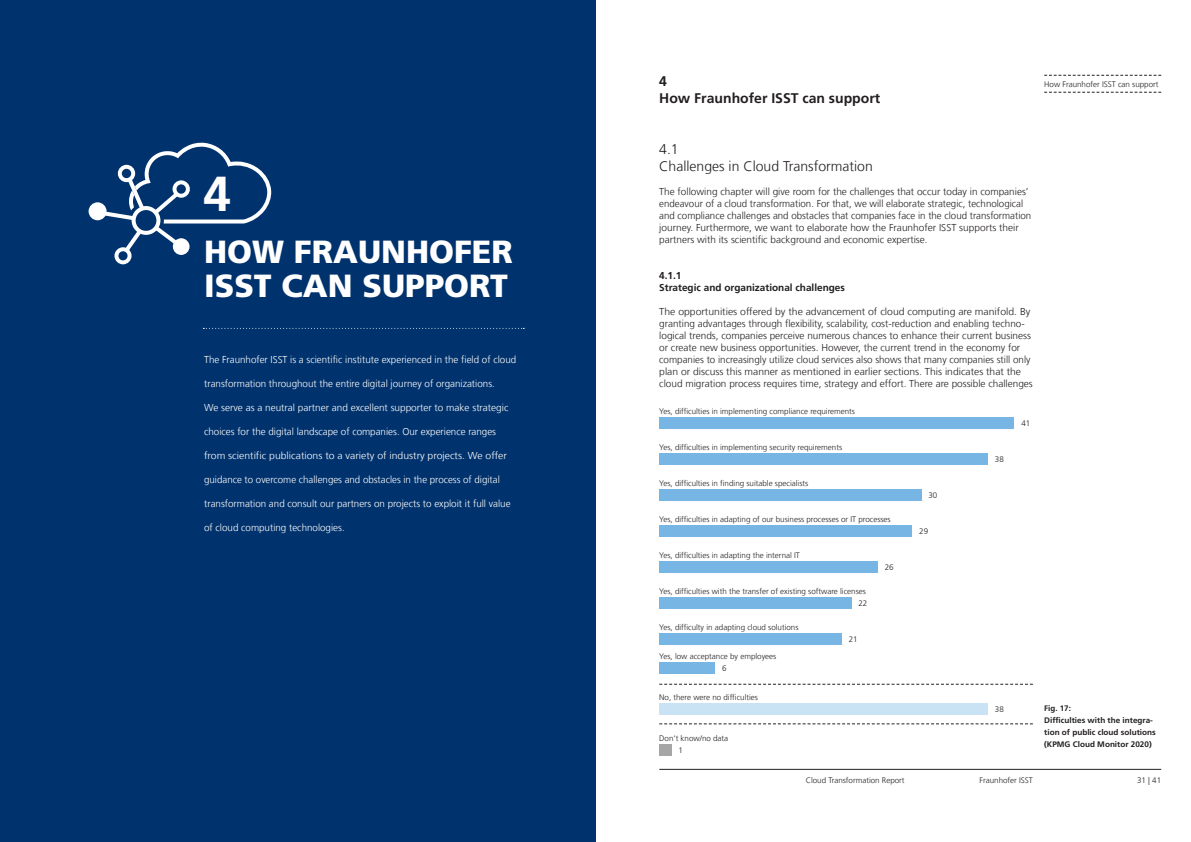
<style>
.page{position:relative;width:1191px;height:842px;background:#fff}
.page>*{position:absolute;margin:0;border:0;box-sizing:border-box;transform-origin:0 0}
.t1{font:700 49.1px "Frutiger LT Com";color:#fff}
.t2{font:900 32px/34px "Frutiger LT Com";color:#fff}
.Überschrift_3{font:300 14px "Frutiger LT Com";color:#231f20}
.Überschrift_2{font:700 14px "Frutiger LT Com";color:#231f20}
.Fließtext{font:300 10px/12px "Frutiger LT Com";color:#231f20}
.Vorspann{font:300 10px "Frutiger LT Com";color:#fff}
.Fließtext-2{font:300 10px/12px "Frutiger LT Com";color:#231f20;scale:1.04 1}
.Vorspann-2{font:300 10px "Frutiger LT Com";color:#fff;scale:1.04 1}
.Überschrift_4{font:700 10px "Frutiger LT Com";color:#231f20}
.t3{font:300 8px "Frutiger LT Com";color:#231f20}
.Fließtext-3{font:700 8px/12px "Frutiger LT Com";color:#231f20}
</style>
<div class="page">
<hr style="left:659px;top:769px;width:502px;height:1px;background:#231f20">
<div style="left:0;top:0;width:595px;height:842px;background:#00326d"></div>
<svg style="left:203px;top:328px;width:321px;height:1px"></svg>
<svg style="left:89px;top:142px;width:182px;height:122px"></svg>
<div style="left:136px;top:210px;width:20px;height:21px;background:#00326d;border-radius:50%"></div>
<svg style="left:1044px;top:75px;width:117px;height:1px"></svg>
<svg style="left:1044px;top:92px;width:117px;height:1px"></svg>
<div style="left:659px;top:417px;width:355px;height:12px;background:#77b6e4"></div>
<div style="left:659px;top:453px;width:329px;height:12px;background:#77b6e4"></div>
<div style="left:659px;top:489px;width:262px;height:12px;background:#77b6e4"></div>
<div style="left:659px;top:525px;width:253px;height:12px;background:#77b6e4"></div>
<div style="left:659px;top:561px;width:218px;height:12px;background:#77b6e4"></div>
<div style="left:659px;top:597px;width:192px;height:12px;background:#77b6e4"></div>
<div style="left:659px;top:633px;width:183px;height:12px;background:#77b6e4"></div>
<div style="left:659px;top:662px;width:56px;height:12px;background:#77b6e4"></div>
<div style="left:659px;top:744px;width:12px;height:12px;background:#a6a6a6"></div>
<svg style="left:659px;top:724px;width:374px;height:1px"></svg>
<div style="left:659px;top:703px;width:329px;height:12px;background:#c9e2f4"></div>
<svg style="left:659px;top:684px;width:374px;height:1px"></svg>
<p class="t1" style="left:203px;top:165px;width:29px">4</p>
<p class="t2" style="left:204px;top:234px;width:310px">HOW FRAUNHOFER<br>ISST CAN SUPPORT</p>
<p class="Vorspann" style="left:204px;top:354px;width:313px">The Fraunhofer ISST is a scientific institute experienced in the field of cloud</p>
<p class="Vorspann" style="left:204px;top:378px;width:292px">transformation throughout the entire digital journey of organizations.</p>
<p class="Vorspann" style="left:204px;top:402px;width:306px">We serve as a neutral partner and excellent supporter to make strategic</p>
<p class="Vorspann" style="left:204px;top:426px;width:293px">choices for the digital landscape of companies. Our experience ranges</p>
<p class="Vorspann-2" style="left:204px;top:450px;width:292px">from scientific publications to a variety of industry projects. We offer</p>
<p class="Vorspann" style="left:204px;top:474px;width:297px">guidance to overcome challenges and obstacles in the process of digital</p>
<p class="Vorspann" style="left:204px;top:498px;width:308px">transformation and consult our partners on projects to exploit it full value</p>
<p class="Vorspann" style="left:204px;top:522px;width:142px">of cloud computing technologies.</p>
<p class="Überschrift_2" style="left:659px;top:73px;width:9px">4</p>
<p class="t3" style="left:1044px;top:80px;width:116px">How Fraunhofer ISST can support</p>
<p class="Überschrift_2" style="left:659px;top:90px;width:222px">How Fraunhofer ISST can support</p>
<p class="Überschrift_3" style="left:659px;top:141px;width:21px">4.1</p>
<p class="Überschrift_3" style="left:659px;top:158px;width:215px">Challenges in Cloud Transformation</p>
<p class="Fließtext" style="left:659px;top:186px;width:373px">The following chapter will give room for the challenges that occur today in companies’ endeavour of a cloud transformation. For that, we will elaborate strategic, technological and compliance challenges and obstacles that companies face in the cloud transformation journey. Furthermore, we want to elaborate how the Fraunhofer ISST supports their partners with its scientific background and economic expertise.</p>
<p class="Überschrift_4" style="left:659px;top:270px;width:24px">4.1.1</p>
<p class="Überschrift_4" style="left:659px;top:282px;width:187px">Strategic and organizational challenges</p>
<p class="Fließtext-2" style="left:659px;top:306px;width:358px">The opportunities offered by the advancement of cloud computing are manifold. By granting advantages through flexibility, scalability, cost-reduction and enabling techno-</p>
<p class="Fließtext" style="left:659px;top:330px;width:373px">logical trends, companies perceive numerous chances to enhance their current business or create new business opportunities. However, the current trend in the economy for companies to increasingly utilize cloud services also shows that many companies still only</p>
<p class="Fließtext" style="left:659px;top:366px;width:375px">plan or discuss this manner as mentioned in earlier sections. This indicates that the cloud migration process requires time, strategy and effort. There are possible challenges</p>
<p class="t3" style="left:659px;top:406px;width:197px">Yes, difficulties in implementing compliance requirements</p>
<p class="t3" style="left:1021px;top:419px;width:10px">41</p>
<p class="t3" style="left:659px;top:442px;width:184px">Yes, difficulties in implementing security requirements</p>
<p class="t3" style="left:995px;top:455px;width:10px">38</p>
<p class="t3" style="left:659px;top:478px;width:150px">Yes, difficulties in finding suitable specialists</p>
<p class="t3" style="left:928px;top:491px;width:10px">30</p>
<p class="t3" style="left:659px;top:514px;width:233px">Yes, difficulties in adapting of our business processes or IT processes</p>
<p class="t3" style="left:919px;top:527px;width:10px">29</p>
<p class="t3" style="left:659px;top:550px;width:142px">Yes, difficulties in adapting the internal IT</p>
<p class="t3" style="left:885px;top:563px;width:10px">26</p>
<p class="t3" style="left:659px;top:586px;width:208px">Yes, difficulties with the transfer of existing software licenses</p>
<p class="t3" style="left:858px;top:599px;width:10px">22</p>
<p class="t3" style="left:659px;top:622px;width:141px">Yes, difficulty in adapting cloud solutions</p>
<p class="t3" style="left:848px;top:635px;width:10px">21</p>
<p class="t3" style="left:659px;top:651px;width:119px">Yes, low acceptance by employees</p>
<p class="t3" style="left:722px;top:664px;width:6px">6</p>
<p class="t3" style="left:659px;top:692px;width:100px">No, there were no difficulties</p>
<p class="t3" style="left:659px;top:734px;width:70px">Don‘t know/no data</p>
<p class="t3" style="left:678px;top:745px;width:6px">1</p>
<p class="t3" style="left:995px;top:704px;width:10px">38</p>
<p class="Fließtext-3" style="left:1044px;top:702px;width:28px">Fig. 17:</p>
<p class="Fließtext-3" style="left:1044px;top:714px;width:113px">Difficulties with the integra&shy;tion of public cloud solutions (KPMG Cloud Monitor 2020)</p>
<p class="t3" style="left:805px;top:776px;width:100px">Cloud Transformation Report</p>
<p class="t3" style="left:979px;top:776px;width:55px">Fraunhofer ISST</p>
<p class="t3" style="left:1137px;top:776px;width:26px">31 | 41</p>
</div>
